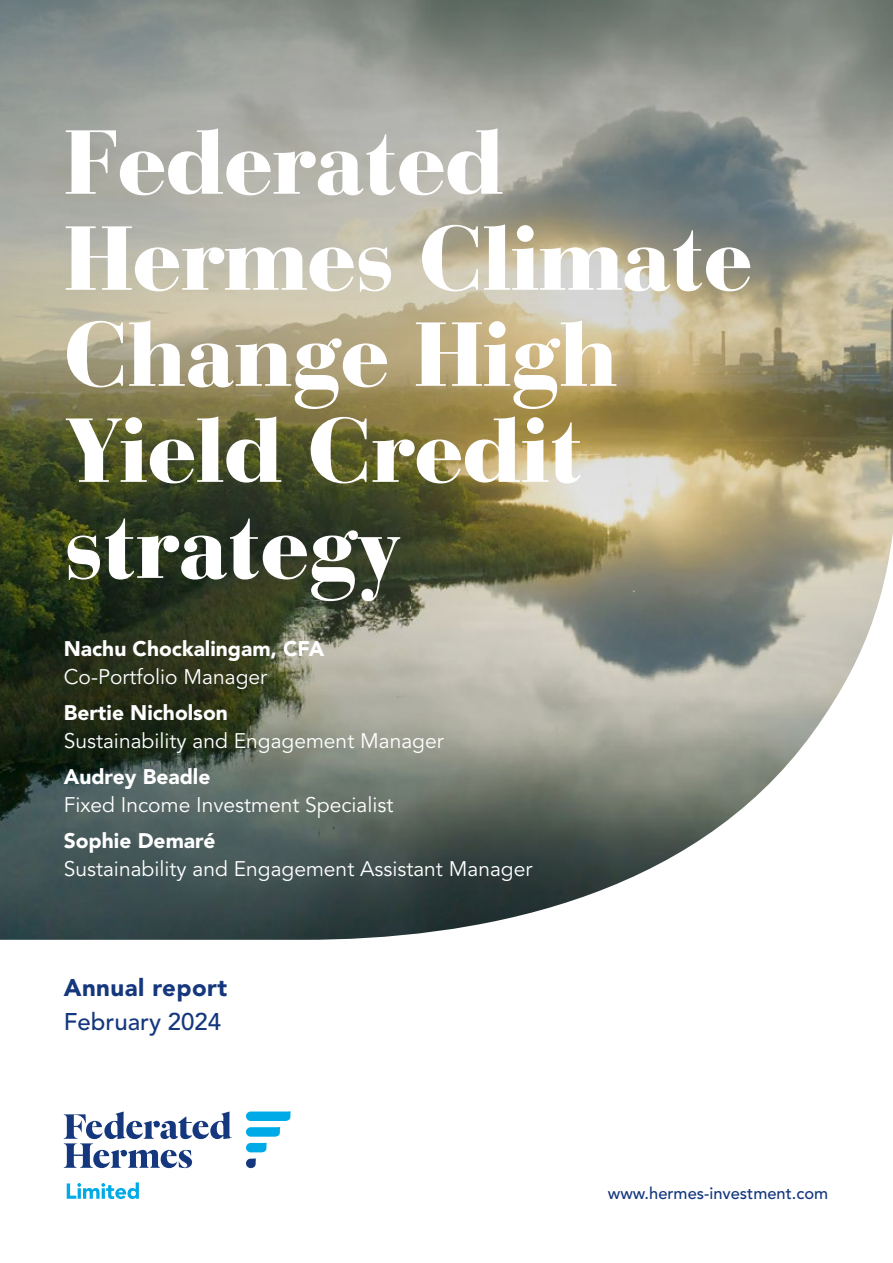
<style>
.page{position:relative;width:893px;height:1263px;background:#fff}
.page>*{position:absolute;margin:0;border:0;box-sizing:border-box;transform-origin:0 0}
.t1{font:900 90px/96px "Bauer Bodoni Std";letter-spacing:-.02em;color:#fff}
.t2{font:900 24px "Avenir LT Std";letter-spacing:.02em;color:#14377d}
.t3{font:500 24px "Avenir LT Std";color:#14377d}
.t4{font:21px "Avenir LT Std";color:#fff}
.t5{font:900 21px "Avenir LT Std";color:#fff}
.t6{font:500 16.5px "Avenir LT Std";color:#14377d}
</style>
<div class="page">
<svg style="left:0;top:0;width:893px;height:92px"></svg>
<img style="left:0;top:92px;width:893px;height:1107px">
<svg style="left:246px;top:1143px;width:21px;height:9px"></svg>
<svg style="left:246px;top:1127px;width:34px;height:10px"></svg>
<svg style="left:246px;top:1111px;width:45px;height:10px"></svg>
<svg style="left:246px;top:1158px;width:10px;height:10px"></svg>
<svg style="left:64px;top:1111px;width:168px;height:57px"></svg>
<svg style="left:67px;top:1182px;width:72px;height:17px"></svg>
<h1 class="t1" style="left:64px;top:114px;width:691px">Federated<br>Hermes Climate<br>Change High<br>Yield Credit strategy</h1>
<p class="t5" style="left:64px;top:636px;width:262px">Nachu Chockalingam, CFA</p>
<p class="t4" style="left:64px;top:665px;width:205px">Co-Portfolio Manager</p>
<p class="t5" style="left:64px;top:700px;width:166px">Bertie Nicholson</p>
<p class="t4" style="left:64px;top:729px;width:381px">Sustainability and Engagement Manager</p>
<p class="t5" style="left:64px;top:764px;width:148px">Audrey Beadle</p>
<p class="t4" style="left:64px;top:793px;width:331px">Fixed Income Investment Specialist</p>
<p class="t5" style="left:64px;top:828px;width:153px">Sophie Demaré</p>
<p class="t4" style="left:64px;top:857px;width:470px">Sustainability and Engagement Assistant Manager</p>
<p class="t2" style="left:64px;top:973px;width:165px">Annual report</p>
<p class="t3" style="left:64px;top:1008px;width:159px">February 2024</p>
<p class="t6" style="left:608px;top:1184px;width:222px">www.hermes-investment.com</p>
</div>
